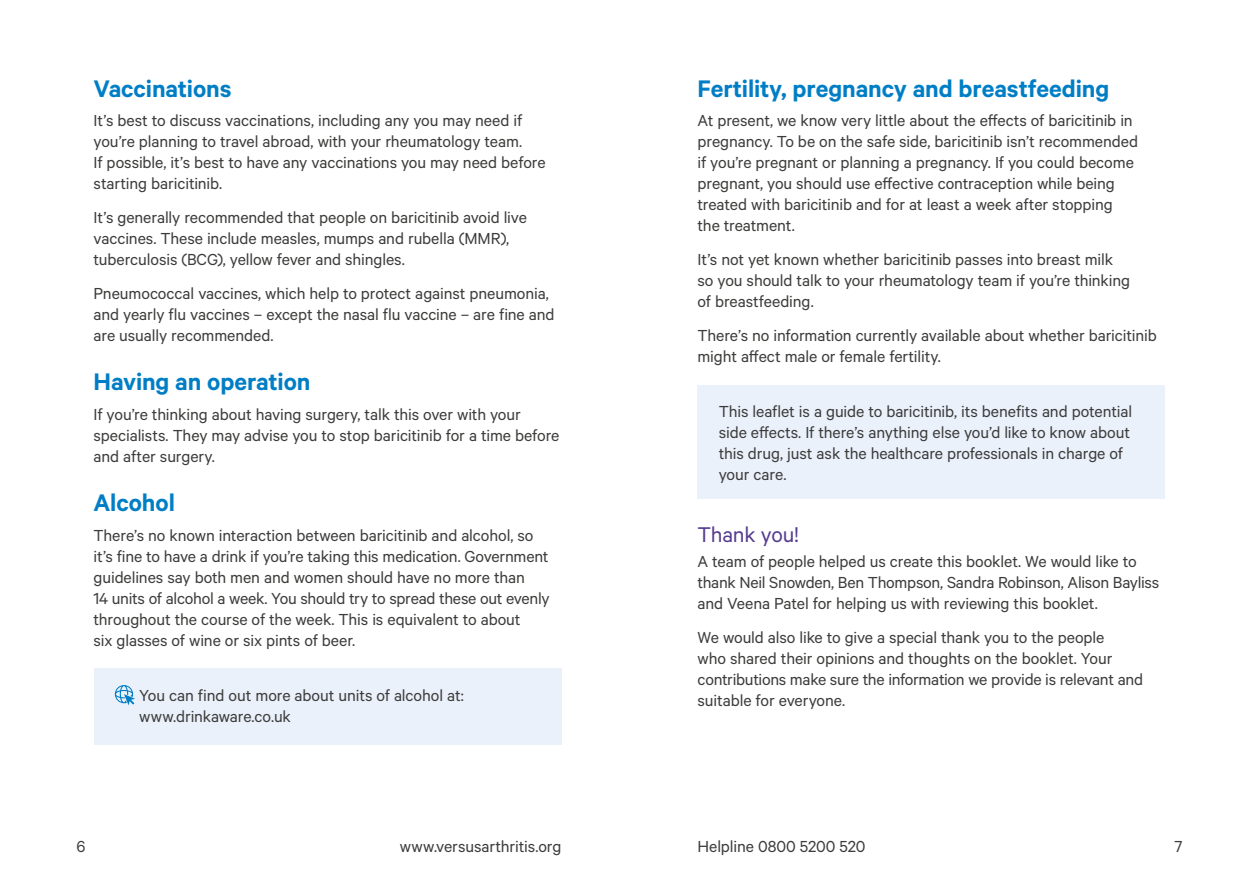
<style>
.page{position:relative;width:1259px;height:893px;background:#fff}
.page>*{position:absolute;margin:0;border:0;box-sizing:border-box;transform-origin:0 0}
.t1{font:600 27px "Calibre";letter-spacing:-.005em;color:#007ec5}
.t2{font:24px "Calibre";letter-spacing:-.01em;color:#573d90}
.t3{font:18px/21px "Calibre";letter-spacing:-.01em;color:#3c3c3b}
</style>
<div class="page">
<div style="left:94px;top:668px;width:467px;height:77px;background:#ebf1fb"></div>
<div style="left:697px;top:385px;width:468px;height:113px;background:#ebf1fb"></div>
<svg style="left:115px;top:685px;width:20px;height:20px"></svg>
<h1 class="t1" style="left:94px;top:72px;width:139px">Vaccinations</h1>
<p class="t3" style="left:94px;top:110px;width:453px">It’s best to discuss vaccinations, including any you may need if you’re planning to travel abroad, with your rheumatology team.<br>If possible, it’s best to have any vaccinations you may need before starting baricitinib.</p>
<p class="t3" style="left:94px;top:206px;width:435px">It’s generally recommended that people on baricitinib avoid live vaccines. These include measles, mumps and rubella (MMR), tuberculosis (BCG), yellow fever and shingles.</p>
<p class="t3" style="left:94px;top:282px;width:462px">Pneumococcal vaccines, which help to protect against pneumonia, and yearly flu vaccines – except the nasal flu vaccine – are fine and are usually recommended.</p>
<h1 class="t1" style="left:94px;top:366px;width:218px">Having an operation</h1>
<p class="t3" style="left:94px;top:403px;width:467px">If you’re thinking about having surgery, talk this over with your specialists. They may advise you to stop baricitinib for a time before and after surgery.</p>
<h1 class="t1" style="left:94px;top:487px;width:83px">Alcohol</h1>
<p class="t3" style="left:94px;top:524px;width:458px">There’s no known interaction between baricitinib and alcohol, so it’s fine to have a drink if you’re taking this medication. Government guidelines say both men and women should have no more than<br>14 units of alcohol a week. You should try to spread these out evenly throughout the course of the week. This is equivalent to about<br>six glasses of wine or six pints of beer.</p>
<p class="t3" style="left:139px;top:684px;width:326px">You can find out more about units of alcohol at: www.drinkaware.co.uk</p>
<h1 class="t1" style="left:697px;top:72px;width:413px">Fertility, pregnancy and breastfeeding</h1>
<p class="t3" style="left:697px;top:110px;width:442px">At present, we know very little about the effects of baricitinib in pregnancy. To be on the safe side, baricitinib isn’t recommended if you’re pregnant or planning a pregnancy. If you could become pregnant, you should use effective contraception while being treated with baricitinib and for at least a week after stopping the treatment.</p>
<p class="t3" style="left:697px;top:248px;width:434px">It’s not yet known whether baricitinib passes into breast milk so you should talk to your rheumatology team if you’re thinking of breastfeeding.</p>
<p class="t3" style="left:697px;top:324px;width:461px">There’s no information currently available about whether baricitinib might affect male or female fertility.</p>
<p class="t3" style="left:719px;top:400px;width:415px">This leaflet is a guide to baricitinib, its benefits and potential side effects. If there’s anything else you’d like to know about this drug, just ask the healthcare professionals in charge of your care.</p>
<h2 class="t2" style="left:697px;top:521px;width:103px">Thank you!</h2>
<p class="t3" style="left:697px;top:551px;width:463px">A team of people helped us create this booklet. We would like to thank Neil Snowden, Ben Thompson, Sandra Robinson, Alison Bayliss and Veena Patel for helping us with reviewing this booklet.</p>
<p class="t3" style="left:697px;top:626px;width:447px">We would also like to give a special thank you to the people<br>who shared their opinions and thoughts on the booklet. Your contributions make sure the information we provide is relevant and suitable for everyone.</p>
<p class="t3" style="left:77px;top:835px;width:10px">6</p>
<p class="t3" style="left:400px;top:835px;width:163px">www.versusarthritis.org</p>
<p class="t3" style="left:697px;top:835px;width:169px">Helpline 0800 5200 520</p>
<p class="t3" style="left:1174px;top:835px;width:9px">7</p>
</div>
